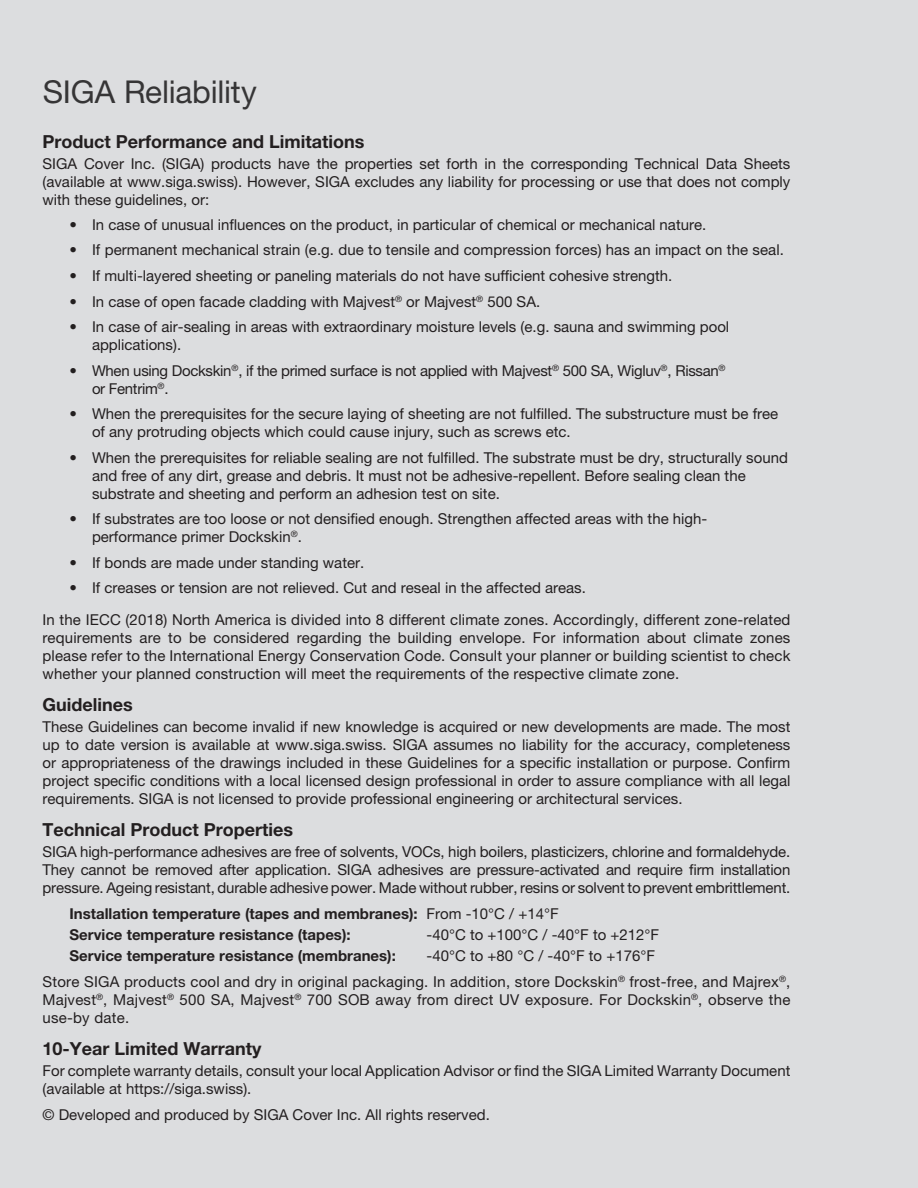
<style>
.page{position:relative;width:918px;height:1188px;background:#dcdddf}
.page>*{position:absolute;margin:0;border:0;box-sizing:border-box;transform-origin:0 0}
.t1{font:31.5px "Helvetica Neue LT Pro";letter-spacing:-.005em;color:#363536}
.Subhead_1_Guidelines{font:700 18px "Helvetica Neue LT Pro";color:#231f20}
.Body_Text_Guideline{font:15px/18px "Helvetica Neue LT Pro";color:#231f20;text-align:justify}
.Bullet_List_Tier_1_G{font:15px/18px "Helvetica Neue LT Pro";color:#231f20}
.Body_Text_Guideline-2{font:700 15px "Helvetica Neue LT Pro";color:#231f20}
.Bullet_List_Tier_1_G-2{font:15px/18px "Helvetica Neue LT Pro";letter-spacing:-.02em;color:#231f20}
.s1{font-weight:400}
</style>
<div class="page">
<p class="t1" style="left:43px;top:73px;width:216px">SIGA Reliability</p>
<p class="Subhead_1_Guidelines" style="left:43px;top:131px;width:323px">Product Performance and Limitations</p>
<p class="Body_Text_Guideline" style="left:43px;top:155px;width:749px">SIGA Cover Inc. (SIGA) products have the properties set forth in the corresponding Technical Data Sheets (available at www.siga.swiss). However, SIGA excludes any liability for processing or use that does not comply with these guidelines, or:</p>
<p class="Bullet_List_Tier_1_G" style="left:70px;top:215px;width:638px">• In case of unusual influences on the product, in particular of chemical or mechanical nature.</p>
<p class="Bullet_List_Tier_1_G" style="left:70px;top:241px;width:716px">• If permanent mechanical strain (e.g. due to tensile and compression forces) has an impact on the seal.</p>
<p class="Bullet_List_Tier_1_G" style="left:70px;top:266px;width:604px">• If multi-layered sheeting or paneling materials do not have sufficient cohesive strength.</p>
<p class="Bullet_List_Tier_1_G" style="left:70px;top:292px;width:472px">• In case of open facade cladding with Majvest<sup>®</sup> or Majvest<sup>®</sup> 500 SA.</p>
<p class="Bullet_List_Tier_1_G" style="left:92px;top:318px;width:639px;text-indent:-22px">• In case of air-sealing in areas with extraordinary moisture levels (e.g. sauna and swimming pool applications).</p>
<p class="Bullet_List_Tier_1_G-2" style="left:92px;top:361px;width:635px;text-indent:-22px">• When using Dockskin<sup>®</sup>, if the primed surface is not applied with Majvest<sup>®</sup> 500 SA, Wigluv<sup>®</sup>, Rissan<sup>® </sup>or Fentrim<sup>®</sup>.</p>
<p class="Bullet_List_Tier_1_G" style="left:92px;top:405px;width:688px;text-indent:-22px">• When the prerequisites for the secure laying of sheeting are not fulfilled. The substructure must be free of any protruding objects which could cause injury, such as screws etc.</p>
<p class="Bullet_List_Tier_1_G" style="left:92px;top:448px;width:697px;text-indent:-22px">• When the prerequisites for reliable sealing are not fulfilled. The substrate must be dry, structurally sound and free of any dirt, grease and debris. It must not be adhesive-repellent. Before sealing clean the substrate and sheeting and perform an adhesion test on site.</p>
<p class="Bullet_List_Tier_1_G" style="left:92px;top:510px;width:617px;text-indent:-22px">• If substrates are too loose or not densified enough. Strengthen affected areas with the high&shy;performance primer Dockskin<sup>®</sup>.</p>
<p class="Bullet_List_Tier_1_G" style="left:70px;top:553px;width:296px">• If bonds are made under standing water.</p>
<p class="Bullet_List_Tier_1_G" style="left:70px;top:579px;width:518px">• If creases or tension are not relieved. Cut and reseal in the affected areas.</p>
<p class="Body_Text_Guideline" style="left:43px;top:610px;width:749px">In the IECC (2018) North America is divided into 8 different climate zones. Accordingly, different zone-related requirements are to be considered regarding the building envelope. For information about climate zones please refer to the International Energy Conservation Code. Consult your planner or building scientist to check whether your planned construction will meet the requirements of the respective climate zone.</p>
<p class="Subhead_1_Guidelines" style="left:43px;top:694px;width:92px">Guidelines</p>
<p class="Body_Text_Guideline" style="left:43px;top:718px;width:749px">These Guidelines can become invalid if new knowledge is acquired or new developments are made. The most up to date version is available at www.siga.swiss. SIGA assumes no liability for the accuracy, completeness or appropriateness of the drawings included in these Guidelines for a specific installation or purpose. Confirm project specific conditions with a local licensed design professional in order to assure compliance with all legal requirements. SIGA is not licensed to provide professional engineering or architectural services.</p>
<p class="Subhead_1_Guidelines" style="left:43px;top:819px;width:252px">Technical Product Properties</p>
<p class="Body_Text_Guideline" style="left:43px;top:843px;width:749px">SIGA high-performance adhesives are free of solvents, VOCs, high boilers, plasticizers, chlorine and formaldehyde.<br>They cannot be removed after application. SIGA adhesives are pressure-activated and require firm installation pressure. Ageing resistant, durable adhesive power. Made without rubber, resins or solvent to prevent embrittlement.</p>
<p class="Body_Text_Guideline-2" style="left:70px;top:905px;width:491px">Installation temperature (tapes and membranes): <span class="s1">From -10°C / +14°F</span></p>
<p class="Body_Text_Guideline-2" style="left:70px;top:925px;width:283px">Service temperature resistance (tapes):</p>
<p class="Body_Text_Guideline" style="left:427px;top:925px;width:234px">-40°C to +100°C / -40°F to +212°F</p>
<p class="Body_Text_Guideline-2" style="left:70px;top:946px;width:328px">Service temperature resistance (membranes):</p>
<p class="Body_Text_Guideline" style="left:427px;top:946px;width:230px">-40°C to +80 °C / -40°F to +176°F</p>
<p class="Body_Text_Guideline" style="left:43px;top:972px;width:749px">Store SIGA products cool and dry in original packaging. In addition, store Dockskin<sup>®</sup> frost-free, and Majrex<sup>®</sup>, Majvest<sup>®</sup>, Majvest<sup>®</sup> 500 SA, Majvest<sup>®</sup> 700 SOB away from direct UV exposure. For Dockskin<sup>®</sup>, observe the use-by date.</p>
<p class="Subhead_1_Guidelines" style="left:43px;top:1038px;width:220px">10-Year Limited Warranty</p>
<p class="Body_Text_Guideline" style="left:43px;top:1061px;width:749px">For complete warranty details, consult your local Application Advisor or find the SIGA Limited Warranty Document (available at https://siga.swiss).</p>
<p class="Body_Text_Guideline" style="left:43px;top:1106px;width:449px">© Developed and produced by SIGA Cover Inc. All rights reserved.</p>
</div>
